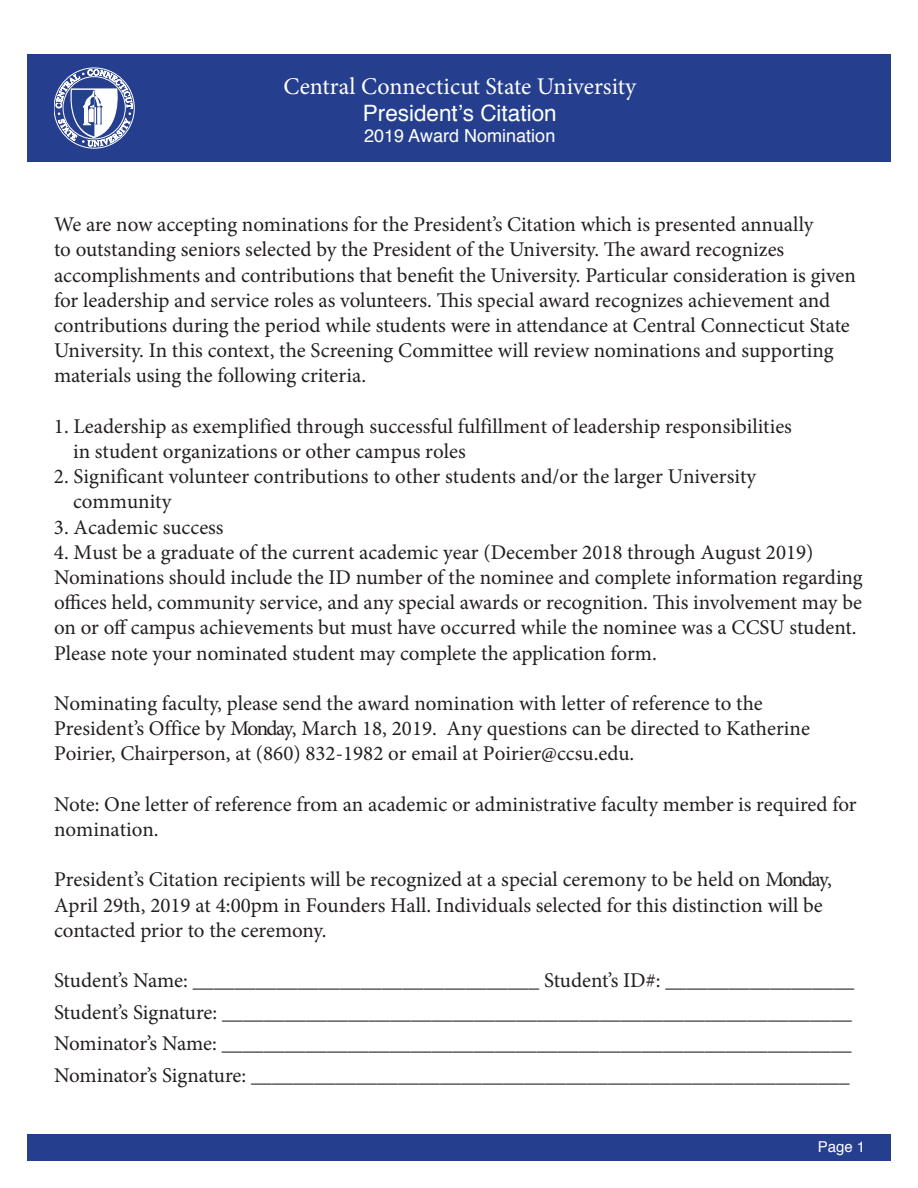
<style>
.page{position:relative;width:918px;height:1188px;background:#fff}
.page>*{position:absolute;margin:0;border:0;box-sizing:border-box;transform-origin:0 0}
.t1{font:24px "Minion Pro";color:#fff}
.t2{font:22.5px "Helvetica";color:#fff}
.t3{font:21px/25.2px "Minion Pro";color:#231f20}
.t4{font:18px "Helvetica";color:#fff}
.t5{font:15px "Helvetica";color:#fff}
</style>
<div class="page">
<div style="left:27px;top:1134px;width:864px;height:27px;background:#253f8e"></div>
<div style="left:27px;top:54px;width:864px;height:108px;background:#253f8e"></div>
<svg style="left:54px;top:68px;width:80px;height:81px"></svg>
<p class="t1" style="left:283px;top:70px;width:354px">Central Connecticut State University</p>
<p class="t2" style="left:363px;top:95px;width:195px">President’s Citation</p>
<p class="t4" style="left:364px;top:122px;width:193px">2019 Award Nomination</p>
<p class="t3" style="left:54px;top:212px;width:804px">We are now accepting nominations for the President’s Citation which is presented annually<br>to outstanding seniors selected by the President of the University. The award recognizes accomplishments and contributions that benefit the University. Particular consideration is given for leadership and service roles as volunteers. This special award recognizes achievement and contributions during the period while students were in attendance at Central Connecticut State University. In this context, the Screening Committee will review nominations and supporting materials using the following criteria.</p>
<p class="t3" style="left:73px;top:414px;width:720px;text-indent:-19px">1. Leadership as exemplified through successful fulfillment of leadership responsibilities in student organizations or other campus roles</p>
<p class="t3" style="left:73px;top:464px;width:685px;text-indent:-19px">2. Significant volunteer contributions to other students and/or the larger University community</p>
<p class="t3" style="left:54px;top:514px;width:171px">3. Academic success</p>
<p class="t3" style="left:54px;top:540px;width:761px">4. Must be a graduate of the current academic year (December 2018 through August 2019)</p>
<p class="t3" style="left:54px;top:565px;width:810px">Nominations should include the ID number of the nominee and complete information regarding offices held, community service, and any special awards or recognition. This involvement may be</p>
<p class="t3" style="left:54px;top:615px;width:804px">on or off campus achievements but must have occurred while the nominee was a CCSU student.<br>Please note your nominated student may complete the application form.</p>
<p class="t3" style="left:54px;top:691px;width:757px">Nominating faculty, please send the award nomination with letter of reference to the<br>President’s Office by Monday, March 18, 2019. Any questions can be directed to Katherine<br>Poirier, Chairperson, at (860) 832-1982 or email at Poirier@ccsu.edu.</p>
<p class="t3" style="left:54px;top:792px;width:804px">Note: One letter of reference from an academic or administrative faculty member is required for nomination.</p>
<p class="t3" style="left:54px;top:867px;width:779px">President’s Citation recipients will be recognized at a special ceremony to be held on Monday,<br>April 29th, 2019 at 4:00pm in Founders Hall. Individuals selected for this distinction will be contacted prior to the ceremony.</p>
<p class="t3" style="left:54px;top:965px;width:802px;line-height:31.5px">Student’s Name: _________________________________ Student’s ID#: __________________ Student’s Signature: ____________________________________________________________ Nominator’s Name: ____________________________________________________________ Nominator’s Signature: _________________________________________________________</p>
<p class="t5" style="left:818px;top:1135px;width:49px">Page 1</p>
</div>
